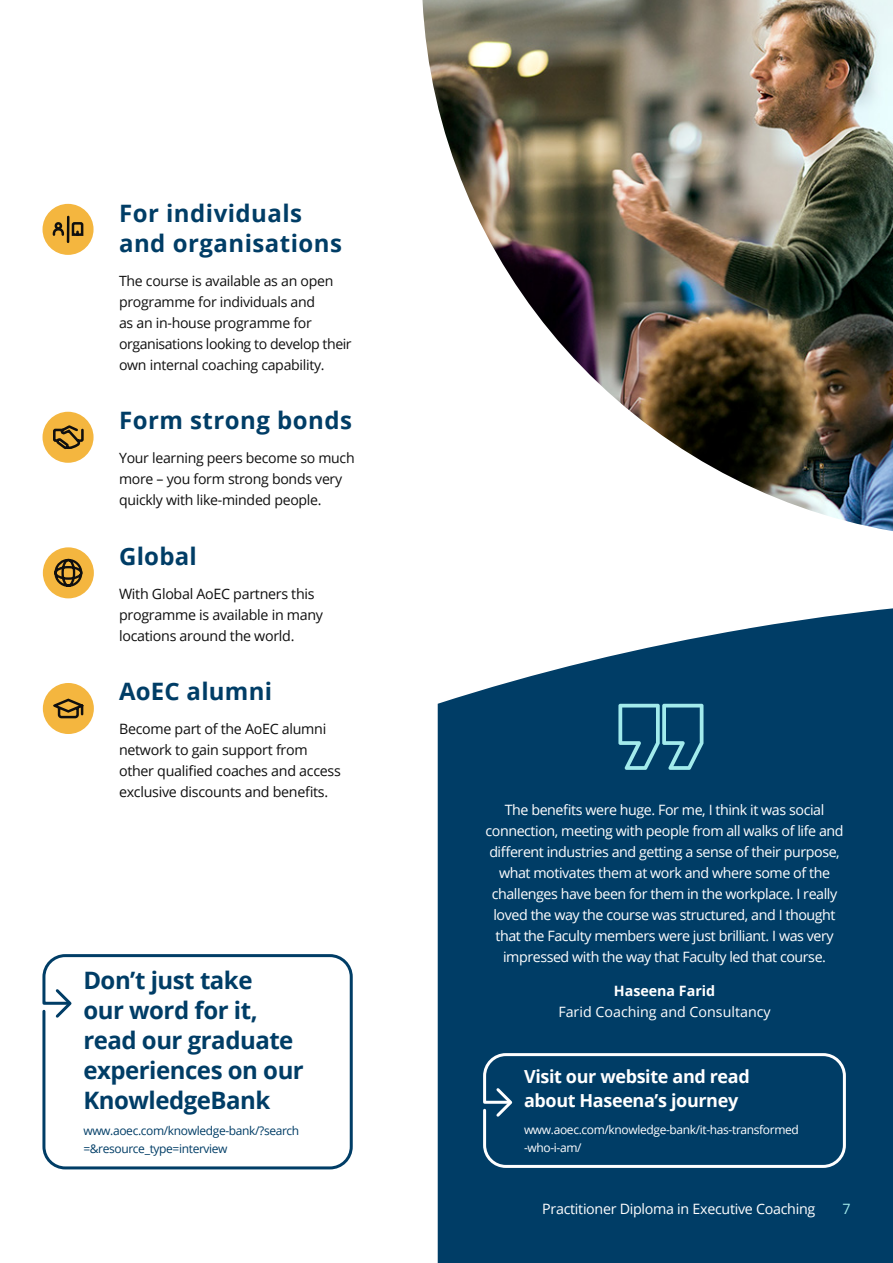
<style>
.page{position:relative;width:893px;height:1263px;background:#fff}
.page>*{position:absolute;margin:0;border:0;box-sizing:border-box;transform-origin:0 0}
.t1{font:700 24px/30px "Open Sans";letter-spacing:-.02em;color:#003d66}
.t2{font:700 24px/30px "Open Sans";letter-spacing:.02em;color:#003d66}
.t3{font:700 24px "Open Sans";letter-spacing:.01em;color:#003d66}
.t4{font:700 18px/24px "Open Sans";letter-spacing:-.02em;color:#fff}
.t5{font:14.25px/21px "Open Sans";letter-spacing:-.03em;color:#fff;text-align:center}
.t6{font:14.25px/21px "Open Sans";letter-spacing:-.02em;color:#0f0f0f}
.t7{font:14.25px "Open Sans";color:#fff}
.t8{font:700 14.25px "Open Sans";color:#fff}
.t9{font:14.25px "Open Sans";color:#a2ebec}
.t10{font:14.1px/21px "Open Sans";letter-spacing:-.02em;color:#0f0f0f}
.t11{font:12px/18px "Open Sans";letter-spacing:-.03em;color:#003d66}
.t12{font:12px/18px "Open Sans";letter-spacing:-.03em;color:#fff}
</style>
<div class="page">
<svg style="left:438px;top:608px;width:455px;height:655px;fill:#003d66"></svg>
<svg style="left:618px;top:704px;width:85px;height:66px"></svg>
<svg style="left:482px;top:1051px;width:365px;height:118px"></svg>
<svg style="left:42px;top:954px;width:311px;height:216px"></svg>
<svg style="left:53px;top:986px;width:21px;height:34px"></svg>
<img style="left:422px;top:0;width:471px;height:531px">
<div style="left:43px;top:547px;width:51px;height:51px;background:#f4b63f;border-radius:50%"></div>
<svg style="left:54px;top:558px;width:29px;height:29px"></svg>
<div style="left:43px;top:204px;width:51px;height:51px;background:#f4b63f;border-radius:50%"></div>
<svg style="left:52px;top:215px;width:32px;height:28px"></svg>
<div style="left:43px;top:412px;width:51px;height:51px;background:#f4b63f;border-radius:50%"></div>
<svg style="left:53px;top:425px;width:31px;height:25px"></svg>
<div style="left:43px;top:683px;width:51px;height:51px;background:#f4b63f;border-radius:50%"></div>
<svg style="left:53px;top:700px;width:31px;height:19px"></svg>
<h1 class="t2" style="left:119px;top:197px;width:224px">For individuals and organisations</h1>
<p class="t10" style="left:119px;top:270px;width:234px">The course is available as an open programme for individuals and<br>as an in-house programme for organisations looking to develop their own internal coaching capability.</p>
<h1 class="t2" style="left:119px;top:405px;width:235px">Form strong bonds</h1>
<p class="t10" style="left:119px;top:447px;width:237px">Your learning peers become so much more – you form strong bonds very quickly with like-minded people.</p>
<h1 class="t1" style="left:119px;top:540px;width:79px">Global</h1>
<p class="t6" style="left:119px;top:583px;width:206px">With Global AoEC partners this programme is available in many locations around the world.</p>
<h1 class="t3" style="left:119px;top:675px;width:155px">AoEC alumni</h1>
<p class="t6" style="left:119px;top:718px;width:223px">Become part of the AoEC alumni network to gain support from other qualified coaches and access exclusive discounts and benefits.</p>
<h1 class="t1" style="left:83px;top:964px;width:222px">Don’t just take<br>our word for it, read our graduate experiences on our<br>KnowledgeBank</h1>
<p class="t11" style="left:83px;top:1121px;width:217px">www.aoec.com/knowledge-bank/?search =&amp;resource_type=interview</p>
<p class="t5" style="left:485px;top:799px;width:360px">The benefits were huge. For me, I think it was social connection, meeting with people from all walks of life and different industries and getting a sense of their purpose, what motivates them at work and where some of the challenges have been for them in the workplace. I really loved the way the course was structured, and I thought that the Faculty members were just brilliant. I was very impressed with the way that Faculty led that course.</p>
<p class="t8" style="left:614px;top:981px;width:103px">Haseena Farid</p>
<p class="t7" style="left:558px;top:1002px;width:214px">Farid Coaching and Consultancy</p>
<p class="t4" style="left:524px;top:1064px;width:227px">Visit our website and read about Haseena’s journey</p>
<p class="t12" style="left:524px;top:1120px;width:276px">www.aoec.com/knowledge‑bank/it‑has‑transformed ‑who‑i‑am/</p>
<p class="t5" style="left:542px;top:1198px;width:275px">Practitioner Diploma in Executive Coaching</p>
<p class="t9" style="left:842px;top:1199px;width:10px">7</p>
</div>
